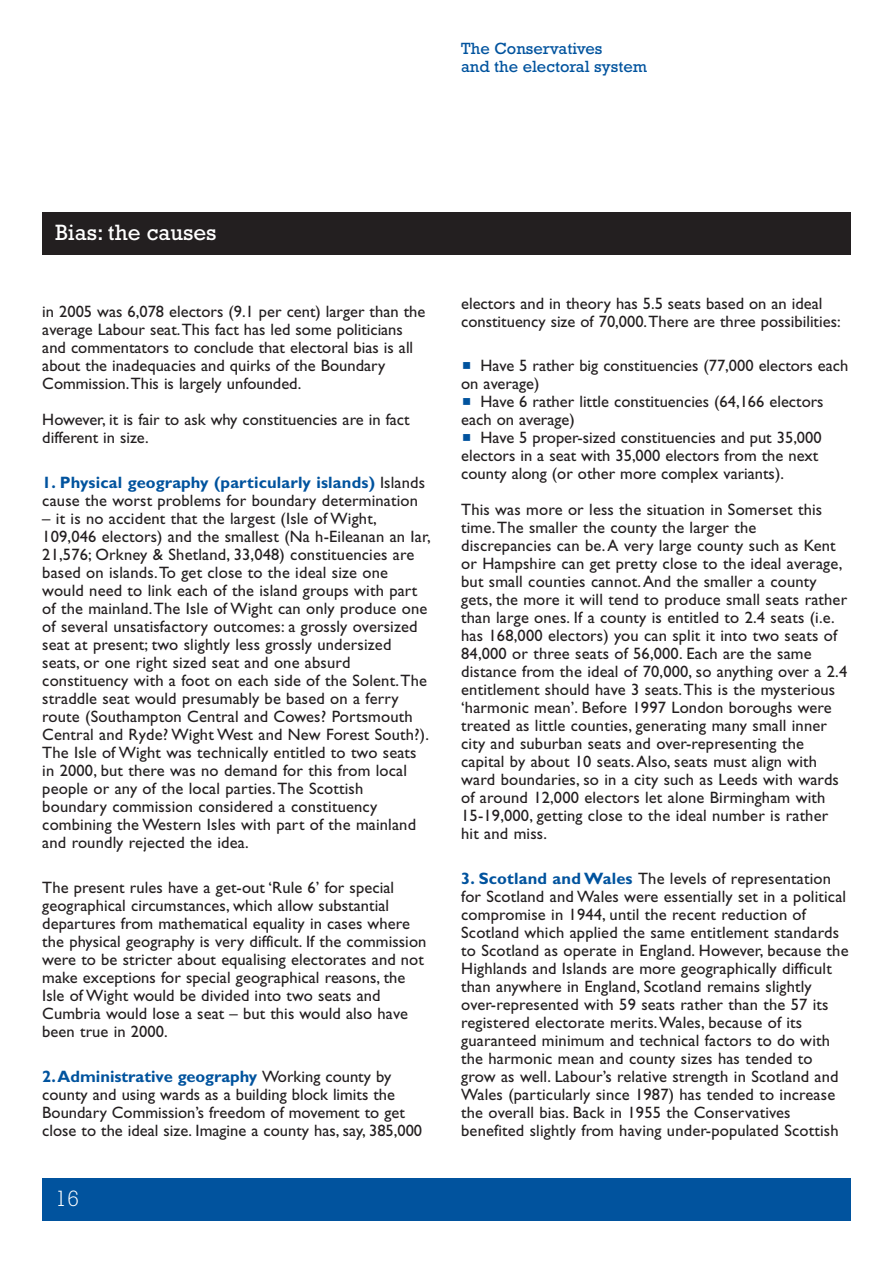
<style>
.page{position:relative;width:893px;height:1263px;background:#fff}
.page>*{position:absolute;margin:0;border:0;box-sizing:border-box;transform-origin:0 0}
.t1{font:22.5px "Rockwell";color:#fff}
.t2{font:300 22.5px "Rockwell";color:#fff}
.t3{font:16.5px/18px "Gill Sans Std";letter-spacing:.01em;color:#231f20}
.t4{font:16.5px/18px "Rockwell";color:#01539e}
.s1{font-weight:700;color:#01539e}
</style>
<div class="page">
<div style="left:42px;top:1178px;width:808px;height:42px;background:#01539e"></div>
<div style="left:42px;top:213px;width:808px;height:42px;background:#231f20"></div>
<p class="t4" style="left:461px;top:41px;width:187px">The Conservatives<br>and the electoral system</p>
<h1 class="t1" style="left:55px;top:225px;width:163px">Bias: the causes</h1>
<p class="t3" style="left:42px;top:304px;width:385px">in 2005 was 6,078 electors (9.1 per cent) larger than the average Labour seat.This fact has led some politicians and commentators to conclude that electoral bias is all about the inadequacies and quirks of the Boundary Commission.This is largely unfounded.</p>
<p class="t3" style="left:42px;top:412px;width:369px">However, it is fair to ask why constituencies are in fact different in size.</p>
<p class="t3" style="left:42px;top:475px;width:384px"><span class="s1">1. Physical geography (particularly islands)</span> Islands cause the worst problems for boundary determination</p>
<p class="t3" style="left:42px;top:511px;width:390px">– it is no accident that the largest (Isle of Wight, 109,046 electors) and the smallest (Na h-Eileanan an Iar, 21,576; Orkney &amp; Shetland, 33,048) constituencies are based on islands.To get close to the ideal size one would need to link each of the island groups with part of the mainland.The Isle of Wight can only produce one of several unsatisfactory outcomes: a grossly oversized seat at present; two slightly less grossly undersized seats, or one right sized seat and one absurd constituency with a foot on each side of the Solent.The straddle seat would presumably be based on a ferry route (Southampton Central and Cowes? Portsmouth Central and Ryde? Wight West and New Forest South?).<br>The Isle of Wight was technically entitled to two seats in 2000, but there was no demand for this from local people or any of the local parties.The Scottish boundary commission considered a constituency combining the Western Isles with part of the mainland and roundly rejected the idea.</p>
<p class="t3" style="left:42px;top:880px;width:386px">The present rules have a get-out ‘Rule 6’ for special geographical circumstances, which allow substantial departures from mathematical equality in cases where the physical geography is very difficult. If the commission were to be stricter about equalising electorates and not make exceptions for special geographical reasons, the Isle of Wight would be divided into two seats and Cumbria would lose a seat – but this would also have been true in 2000.</p>
<p class="t3" style="left:42px;top:1069px;width:381px"><span class="s1">2.Administrative geography</span> Working county by county and using wards as a building block limits the Boundary Commission’s freedom of movement to get close to the ideal size. Imagine a county has, say, 385,000</p>
<h1 class="t2" style="left:55px;top:1190px;width:25px">16</h1>
<p class="t3" style="left:461px;top:296px;width:381px">electors and in theory has 5.5 seats based on an ideal constituency size of 70,000.There are three possibilities:</p>
<p class="t3" style="left:461px;top:358px;width:389px;text-indent:19px">Have 5 rather big constituencies (77,000 electors each on average)</p>
<p class="t3" style="left:461px;top:394px;width:364px;text-indent:19px">Have 6 rather little constituencies (64,166 electors each on average)</p>
<p class="t3" style="left:461px;top:430px;width:362px;text-indent:19px">Have 5 proper-sized constituencies and put 35,000 electors in a seat with 35,000 electors from the next county along (or other more complex variants).</p>
<p class="t3" style="left:461px;top:502px;width:388px">This was more or less the situation in Somerset this time.The smaller the county the larger the discrepancies can be.A very large county such as Kent or Hampshire can get pretty close to the ideal average, but small counties cannot.And the smaller a county gets, the more it will tend to produce small seats rather than large ones. If a county is entitled to 2.4 seats (i.e. has 168,000 electors) you can split it into two seats of 84,000 or three seats of 56,000. Each are the same distance from the ideal of 70,000, so anything over a 2.4 entitlement should have 3 seats.This is the mysterious ‘harmonic mean’. Before 1997 London boroughs were treated as little counties, generating many small inner city and suburban seats and over-representing the capital by about 10 seats.Also, seats must align with ward boundaries, so in a city such as Leeds with wards of around 12,000 electors let alone Birmingham with 15-19,000, getting close to the ideal number is rather hit and miss.</p>
<p class="t3" style="left:461px;top:871px;width:389px"><span class="s1">3. Scotland and Wales</span> The levels of representation for Scotland and Wales were essentially set in a political compromise in 1944, until the recent reduction of Scotland which applied the same entitlement standards to Scotland as operate in England. However, because the Highlands and Islands are more geographically difficult than anywhere in England, Scotland remains slightly over-represented with 59 seats rather than the 57 its registered electorate merits.Wales, because of its guaranteed minimum and technical factors to do with the harmonic mean and county sizes has tended to grow as well. Labour’s relative strength in Scotland and Wales (particularly since 1987) has tended to increase the overall bias. Back in 1955 the Conservatives benefited slightly from having under-populated Scottish</p>
</div>
